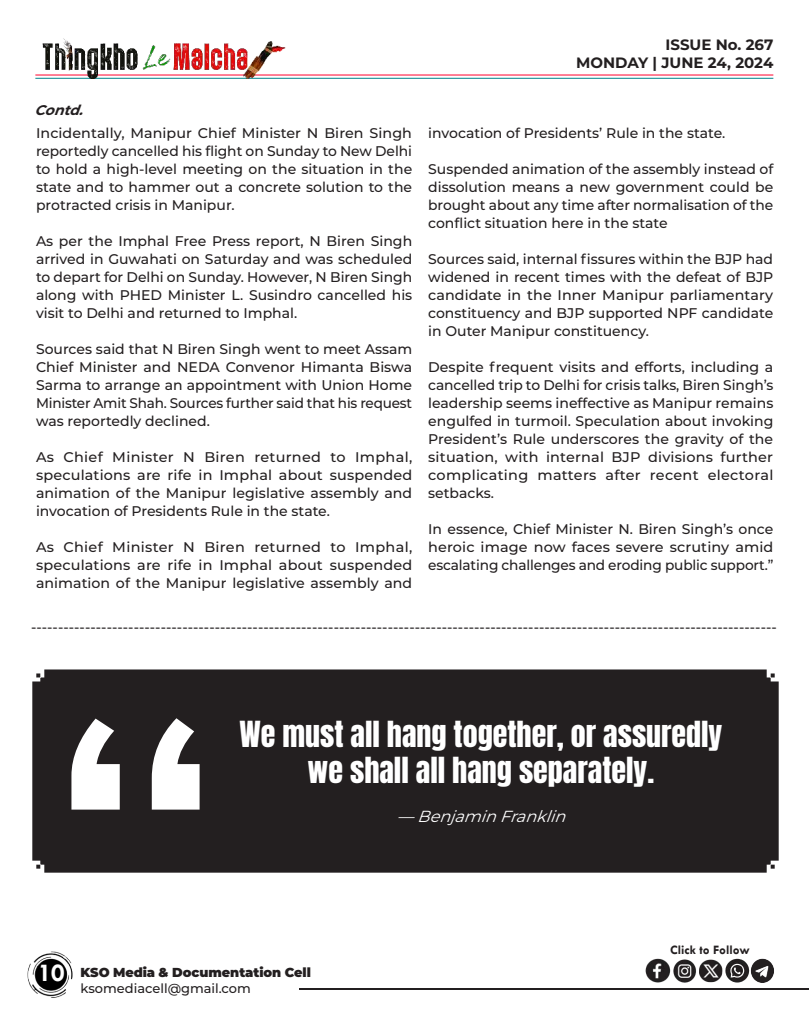
<style>
.page{position:relative;width:810px;height:1013px;background:#fff}
.page>*{position:absolute;margin:0;border:0;box-sizing:border-box;transform-origin:0 0}
.t1{font:700 320.1px "Tw Cen";color:#fff;scale:1.05 1}
.t2{font:30px/36px "Anton";color:#fff;text-align:center}
.t3{font:700 26px "Tw Cen";color:#fff}
.t4{font:italic 100 16px "Montserrat";color:#fff}
.t5{font:700 15px/18px "Montserrat";color:#231f20;text-align:right}
.t6{font:500 14px/18px "Montserrat";color:#231f20;text-align:justify}
.t7{font:italic 700 14px "Montserrat";color:#231f20}
.t8{font:900 13px "Montserrat";letter-spacing:-.005em;color:#231f20}
.t9{font:500 13px "Montserrat";color:#231f20}
.t10{font:700 13px "Tw Cen";color:#231f20}
</style>
<div class="page">
<hr style="left:299px;top:988px;width:509px;height:1px;background:#231f20">
<img style="left:27px;top:951px;width:46px;height:47px">
<hr style="left:35px;top:74px;width:738px;height:1px;background:#ff002d">
<hr style="left:35px;top:78px;width:738px;height:1px;background:#00848b">
<img style="left:35px;top:38px;width:254px;height:41px">
<img style="left:645px;top:958px;width:129px;height:25px">
<div style="left:32px;top:669px;width:747px;height:203px;background:#231f20"></div>
<p class="t7" style="left:35px;top:99px;width:56px">Contd.</p>
<p class="t6" style="left:36px;top:123px;width:378px">Incidentally, Manipur Chief Minister N Biren Singh reportedly cancelled his flight on Sunday to New Delhi to hold a high-level meeting on the situation in the state and to hammer out a concrete solution to the protracted crisis in Manipur.</p>
<p class="t6" style="left:36px;top:231px;width:378px">As per the Imphal Free Press report, N Biren Singh arrived in Guwahati on Saturday and was scheduled to depart for Delhi on Sunday. However, N Biren Singh along with PHED Minister L. Susindro cancelled his visit to Delhi and returned to Imphal.</p>
<p class="t6" style="left:36px;top:339px;width:378px">Sources said that N Biren Singh went to meet Assam Chief Minister and NEDA Convenor Himanta Biswa Sarma to arrange an appointment with Union Home Minister Amit Shah. Sources further said that his request was reportedly declined.</p>
<p class="t6" style="left:36px;top:447px;width:378px">As Chief Minister N Biren returned to Imphal, speculations are rife in Imphal about suspended animation of the Manipur legislative assembly and invocation of Presidents Rule in the state.</p>
<p class="t6" style="left:36px;top:537px;width:378px">As Chief Minister N Biren returned to Imphal, speculations are rife in Imphal about suspended animation of the Manipur legislative assembly and</p>
<p class="t5" style="left:576px;top:35px;width:199px">ISSUE No. 267<br>MONDAY | JUNE 24, 2024</p>
<p class="t6" style="left:428px;top:123px;width:299px">invocation of Presidents’ Rule in the state.</p>
<p class="t6" style="left:428px;top:159px;width:347px">Suspended animation of the assembly instead of dissolution means a new government could be brought about any time after normalisation of the conflict situation here in the state</p>
<p class="t6" style="left:428px;top:249px;width:347px">Sources said, internal fissures within the BJP had widened in recent times with the defeat of BJP candidate in the Inner Manipur parliamentary constituency and BJP supported NPF candidate in Outer Manipur constituency.</p>
<p class="t6" style="left:428px;top:357px;width:347px">Despite frequent visits and efforts, including a cancelled trip to Delhi for crisis talks, Biren Singh’s leadership seems ineffective as Manipur remains engulfed in turmoil. Speculation about invoking President’s Rule underscores the gravity of the situation, with internal BJP divisions further complicating matters after recent electoral setbacks.</p>
<p class="t6" style="left:428px;top:519px;width:347px">In essence, Chief Minister N. Biren Singh’s once heroic image now faces severe scrutiny amid escalating challenges and eroding public support.”</p>
<p class="t6" style="left:31px;top:618px;width:747px">------------------------------------------------------------------------------------------------------------------------------------------</p>
<h1 class="t1" style="left:54px;top:631px;width:155px">“</h1>
<h2 class="t2" style="left:239px;top:719px;width:485px">We must all hang together, or assuredly we shall all hang separately.</h2>
<p class="t4" style="left:397px;top:805px;width:177px">― BenjaminFranklin</p>
<p class="t10" style="left:670px;top:942px;width:81px">Click to Follow</p>
<h3 class="t3" style="left:38px;top:957px;width:28px">10</h3>
<p class="t8" style="left:81px;top:962px;width:232px">KSO Media &amp; Documentation Cell</p>
<p class="t9" style="left:81px;top:978px;width:172px">ksomediacell@gmail.com</p>
</div>
